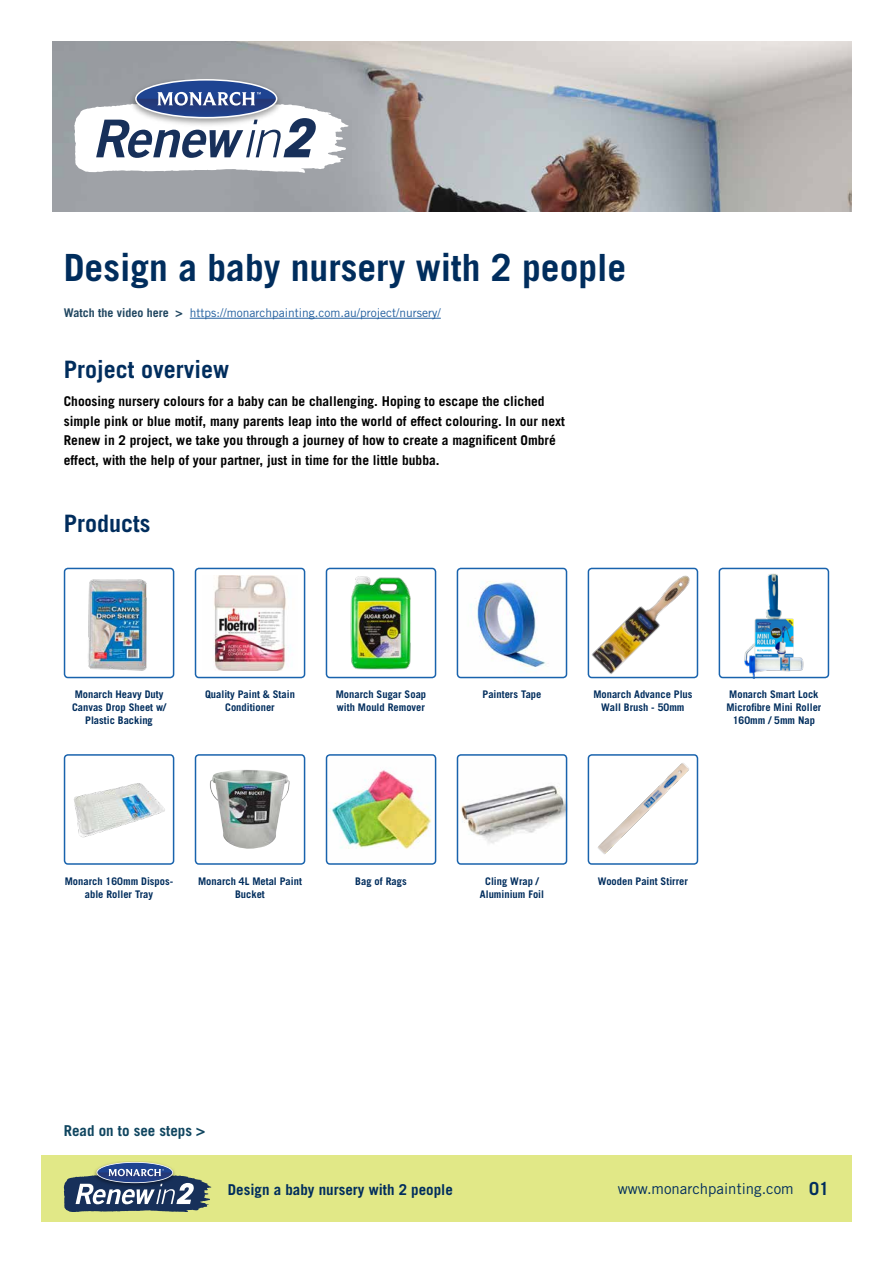
<style>
.page{position:relative;width:893px;height:1263px;background:#fff}
.page>*{position:absolute;margin:0;border:0;box-sizing:border-box;transform-origin:0 0}
.t1{font:700 37.5px "Trade Gothic";color:#002d5d}
.t2{font:700 24px "Trade Gothic";color:#002d5d}
.t3{font:700 15px "Trade Gothic";color:#002d5d}
.t4{font:15px "Trade Gothic";color:#002d5d}
.t5{font:700 15px "Trade Gothic";color:#0f455f}
.t6{font:700 13.5px/19.5px "Trade Gothic";color:#000}
.t7{font:12px "Trade Gothic";color:#215e9e}
.t8{font:700 10.5px/12.6px "Trade Gothic";color:#002d5d;text-align:center}
.s1{font-weight:700;color:#204660}
.s2{font-weight:700;font-size:18px}
</style>
<div class="page">
<div style="left:41px;top:1155px;width:811px;height:67px;background:#e1e887"></div>
<svg style="left:64px;top:1162px;width:147px;height:50px"></svg>
<img style="left:52px;top:41px;width:800px;height:170px">
<img style="left:457px;top:569px;width:110px;height:108px">
<div style="left:457px;top:568px;width:110px;height:110px;border:2px solid #1963ad;border-radius:4px"></div>
<img style="left:88px;top:579px;width:59px;height:92px">
<div style="left:64px;top:568px;width:110px;height:110px;border:2px solid #1963ad;border-radius:4px"></div>
<hr style="left:190px;top:318px;width:251px;height:1px;background:#215e9e">
<svg style="left:74px;top:79px;width:274px;height:94px"></svg>
<img style="left:588px;top:568px;width:110px;height:110px">
<div style="left:588px;top:568px;width:110px;height:110px;border:2px solid #1963ad;border-radius:4px"></div>
<img style="left:210px;top:770px;width:80px;height:79px">
<div style="left:195px;top:754px;width:110px;height:111px;border:2px solid #1963ad;border-radius:4px"></div>
<img style="left:457px;top:754px;width:110px;height:111px">
<div style="left:457px;top:754px;width:110px;height:111px;border:2px solid #1963ad;border-radius:4px"></div>
<img style="left:588px;top:754px;width:110px;height:110px">
<div style="left:588px;top:754px;width:110px;height:111px;border:2px solid #1963ad;border-radius:4px"></div>
<img style="left:74px;top:783px;width:91px;height:55px">
<div style="left:64px;top:754px;width:110px;height:111px;border:2px solid #1963ad;border-radius:4px"></div>
<img style="left:329px;top:770px;width:103px;height:79px">
<div style="left:326px;top:754px;width:110px;height:111px;border:2px solid #1963ad;border-radius:4px"></div>
<img style="left:350px;top:576px;width:61px;height:94px">
<div style="left:326px;top:568px;width:110px;height:110px;border:2px solid #1963ad;border-radius:4px"></div>
<img style="left:744px;top:573px;width:60px;height:102px">
<div style="left:719px;top:568px;width:110px;height:110px;border:2px solid #1963ad;border-radius:4px"></div>
<img style="left:214px;top:575px;width:77px;height:96px">
<div style="left:195px;top:568px;width:110px;height:110px;border:2px solid #1963ad;border-radius:4px"></div>
<h1 class="t1" style="left:64px;top:245px;width:564px">Design a baby nursery with 2 people</h1>
<p class="t7" style="left:64px;top:305px;width:378px"><span class="s1">Watch the video here &gt;</span> https://monarchpainting.com.au/project/nursery/</p>
<h2 class="t2" style="left:64px;top:355px;width:167px">Project overview</h2>
<p class="t6" style="left:64px;top:392px;width:503px">Choosing nursery colours for a baby can be challenging. Hoping to escape the cliched simple pink or blue motif, many parents leap into the world of effect colouring. In our next Renew in 2 project, we take you through a journey of how to create a magnificent Ombré effect, with the help of your partner, just in time for the little bubba.</p>
<h2 class="t2" style="left:64px;top:509px;width:88px">Products</h2>
<p class="t8" style="left:482px;top:688px;width:60px">Painters Tape</p>
<p class="t8" style="left:205px;top:688px;width:91px">Quality Paint &amp; Stain<br>Conditioner</p>
<p class="t8" style="left:593px;top:688px;width:101px">Monarch Advance Plus<br>Wall Brush - 50mm</p>
<p class="t8" style="left:72px;top:688px;width:95px">Monarch Heavy Duty<br>Canvas Drop Sheet w/<br>Plastic Backing</p>
<p class="t8" style="left:336px;top:688px;width:92px;text-align:left">Monarch Sugar Soap with Mould Remover</p>
<p class="t8" style="left:726px;top:688px;width:97px">Monarch Smart Lock<br>Microfibre Mini Roller<br>160mm / 5mm Nap</p>
<p class="t8" style="left:65px;top:875px;width:110px">Monarch 160mm Dispos&shy;able Roller Tray</p>
<p class="t8" style="left:355px;top:875px;width:53px">Bag of Rags</p>
<p class="t8" style="left:198px;top:875px;width:105px">Monarch 4L Metal Paint<br>Bucket</p>
<p class="t8" style="left:480px;top:875px;width:66px">Cling Wrap /<br>Aluminium Foil</p>
<p class="t8" style="left:598px;top:875px;width:92px">Wooden Paint Stirrer</p>
<h3 class="t5" style="left:64px;top:1122px;width:143px">Read on to see steps &gt;</h3>
<h3 class="t3" style="left:228px;top:1181px;width:227px">Design a baby nursery with 2 people</h3>
<h3 class="t4" style="left:618px;top:1180px;width:213px">www.monarchpainting.com <span class="s2">01</span></h3>
</div>
